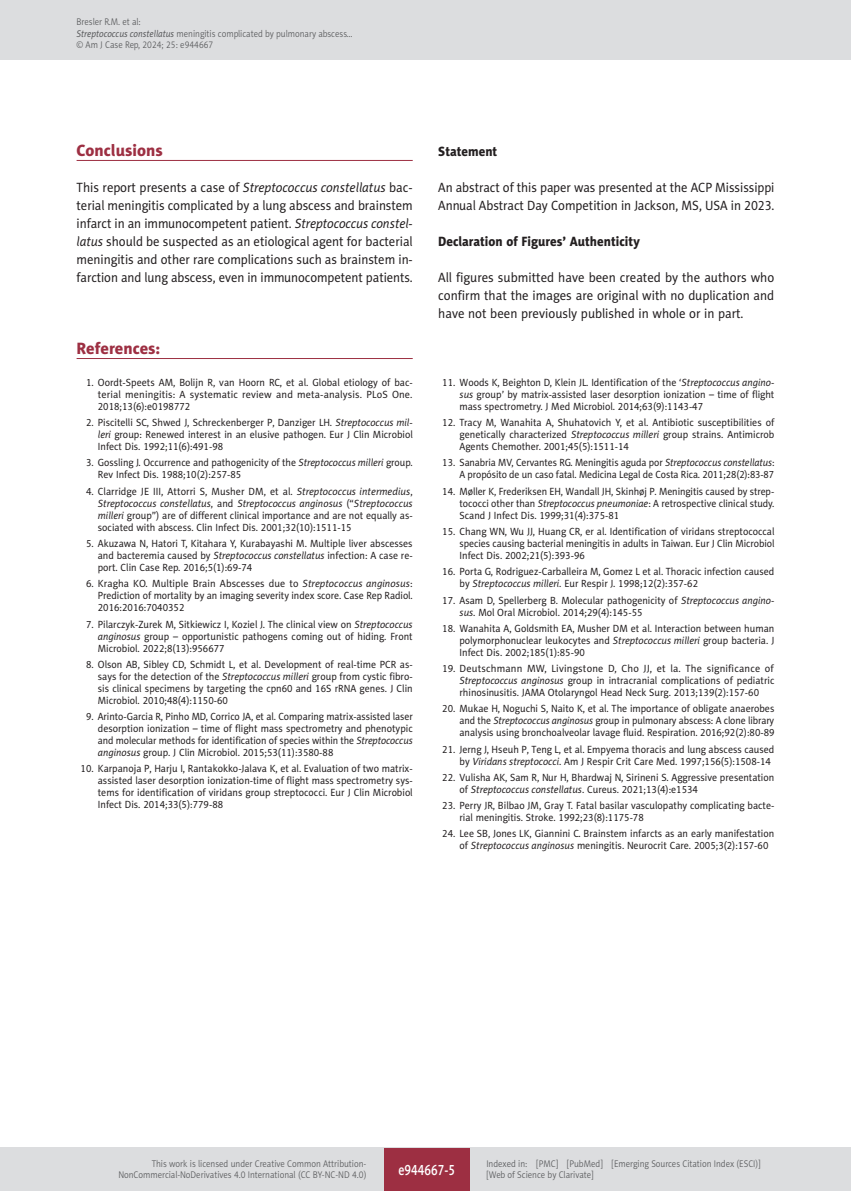
<style>
.page{position:relative;width:851px;height:1191px;background:#fff}
.page>*{position:absolute;margin:0;border:0;box-sizing:border-box;transform-origin:0 0}
.AJCR_Headline_1{font:16.5px "Naomi Sans EFN Heavy";color:#9d2f42}
.AJCR_Referencje_Tytul{font:16.5px "Naomi Sans EFN Heavy";color:#9d2f42}
.t1{font:15px "Naomi Sans EFN Medium";color:#fff;scale:.8 1}
.AJCR_Body{font:13.5px/18px "Naomi Sans EFN";letter-spacing:-.005em;color:#231f20;text-align:justify;scale:.95 1}
.AJCR_Body-2{font:13.5px/18px "Naomi Sans EFN";letter-spacing:-.005em;color:#231f20;scale:.94 1}
.AJCR_Headline_2{font:13.5px "Naomi Sans EFN Heavy";color:#231f20;scale:.95 1}
.AJCR_Referencje_punkt{font:10.5px/12px "Naomi Sans EFN";color:#231f20;text-align:justify;scale:.95 1}
.AJCR_Referencje_punkt-2{font:10.5px/12px "Naomi Sans EFN";color:#231f20;text-align:justify;scale:.94 1}
.AJCR_Referencje_punkt-3{font:10.5px/12px "Naomi Sans EFN";color:#231f20;text-align:justify}
.AJCR_Referencje_punkt-4{font:10.5px/12px "Naomi Sans EFN";color:#231f20;text-align:justify;scale:.96 1}
.AJCR_Referencje_punkt-5{font:10.5px/12px "Naomi Sans EFN";color:#231f20;text-align:right;scale:.93 1}
.t2{font:9.75px/11.2px "Naomi Sans EFN Light";color:#57585a;scale:.9 1}
.s1{font-family:"Naomi Sans EFN";font-style:italic}
.s2{font-style:italic}
</style>
<div class="page">
<hr style="left:77px;top:160px;width:335px;height:1px;background:#9d2f42">
<hr style="left:77px;top:358px;width:335px;height:1px;background:#9d2f42">
<div style="left:0;top:0;width:850px;height:60px;background:#dcdddf"></div>
<div style="left:0;top:1148px;width:850px;height:43px;background:#dcdddf"></div>
<div style="left:384px;top:1147px;width:85px;height:43px;background:#9d2f42"></div>
<p class="t2" style="left:77px;top:16px;width:308px">Bresler R.M. et al:<br><span class="s1">Streptococcus constellatus</span> meningitis complicated by pulmonary abscess… © Am J Case Rep, 2024; 25: e944667</p>
<p class="AJCR_Headline_1" style="left:77px;top:140px;width:88px">Conclusions</p>
<p class="AJCR_Body" style="left:77px;top:178px;width:355px">This report presents a case of <span class="s2">Streptococcus constellatus</span> bac&shy;terial meningitis complicated by a lung abscess and brainstem infarct in an immunocompetent patient. <span class="s2">Streptococcus constel&shy;latus</span> should be suspected as an etiological agent for bacterial meningitis and other rare complications such as brainstem in&shy;farction and lung abscess, even in immunocompetent patients.</p>
<p class="AJCR_Referencje_Tytul" style="left:77px;top:338px;width:85px">References:</p>
<p class="AJCR_Referencje_punkt" style="left:98px;top:376px;width:333px;text-indent:-12px">1. Oordt-Speets AM, Bolijn R, van Hoorn RC, et al. Global etiology of bac&shy;terial meningitis: A systematic review and meta-analysis. PLoS One.<br>2018;13(6):e0198772</p>
<p class="AJCR_Referencje_punkt" style="left:98px;top:417px;width:333px;text-indent:-12px">2. Piscitelli SC, Shwed J, Schreckenberger P, Danziger LH. <span class="s2">Streptococcus mil&shy;leri</span> group: Renewed interest in an elusive pathogen. Eur J Clin Microbiol Infect Dis. 1992;11(6):491-98</p>
<p class="AJCR_Referencje_punkt-2" style="left:98px;top:457px;width:336px;text-indent:-12px">3. Gossling J. Occurrence and pathogenicity of the <span class="s2">Streptococcus milleri</span> group.<br>Rev Infect Dis. 1988;10(2):257-85</p>
<p class="AJCR_Referencje_punkt-4" style="left:98px;top:485px;width:329px;text-indent:-12px">4. Clarridge JE III, Attorri S, Musher DM, et al. <span class="s2">Streptococcus intermedius</span>, <span class="s2">Streptococcus constellatus</span>, and <span class="s2">Streptococcus anginosus</span> (“<span class="s2">Streptococcus milleri</span> group”) are of different clinical importance and are not equally as&shy;sociated with abscess. Clin Infect Dis. 2001;32(10):1511-15</p>
<p class="AJCR_Referencje_punkt" style="left:98px;top:537px;width:333px;text-indent:-12px">5. Akuzawa N, Hatori T, Kitahara Y, Kurabayashi M. Multiple liver abscesses and bacteremia caused by <span class="s2">Streptococcus constellatus</span> infection: A case re&shy;port. Clin Case Rep. 2016;5(1):69-74</p>
<p class="AJCR_Referencje_punkt-3" style="left:98px;top:578px;width:316px;text-indent:-12px">6. Kragha KO. Multiple Brain Abscesses due to <span class="s2">Streptococcus anginosus</span>:<br>Prediction of mortality by an imaging severity index score. Case Rep Radiol.<br>2016:2016:7040352</p>
<p class="AJCR_Referencje_punkt" style="left:98px;top:618px;width:333px;text-indent:-12px">7. Pilarczyk-Zurek M, Sitkiewicz I, Koziel J. The clinical view on <span class="s2">Streptococcus anginosus</span> group – opportunistic pathogens coming out of hiding. Front Microbiol. 2022;8(13):956677</p>
<p class="AJCR_Referencje_punkt" style="left:98px;top:658px;width:333px;text-indent:-12px">8. Olson AB, Sibley CD, Schmidt L, et al. Development of real-time PCR as&shy;says for the detection of the <span class="s2">Streptococcus milleri</span> group from cystic fibro&shy;sis clinical specimens by targeting the cpn60 and 16S rRNA genes. J Clin Microbiol. 2010;48(4):1150-60</p>
<p class="AJCR_Referencje_punkt-2" style="left:98px;top:710px;width:336px;text-indent:-12px">9. Arinto-Garcia R, Pinho MD, Corrico JA, et al. Comparing matrix-assisted laser desorption ionization – time of flight mass spectrometry and phenotypic and molecular methods for identification of species within the <span class="s2">Streptococcus anginosus</span> group. J Clin Microbiol. 2015;53(11):3580-88</p>
<p class="AJCR_Referencje_punkt" style="left:98px;top:763px;width:333px;text-indent:-17px">10. Karpanoja P, Harju I, Rantakokko-Jalava K, et al. Evaluation of two matrix&shy;assisted laser desorption ionization-time of flight mass spectrometry sys&shy;tems for identification of viridans group streptococci. Eur J Clin Microbiol Infect Dis. 2014;33(5):779-88</p>
<p class="AJCR_Headline_2" style="left:438px;top:143px;width:64px">Statement</p>
<p class="AJCR_Body-2" style="left:438px;top:178px;width:359px">An abstract of this paper was presented at the ACP Mississippi<br>Annual Abstract Day Competition in Jackson, MS, USA in 2023.</p>
<p class="AJCR_Headline_2" style="left:438px;top:233px;width:214px">Declaration of Figures’ Authenticity</p>
<p class="AJCR_Body" style="left:438px;top:268px;width:355px">All figures submitted have been created by the authors who confirm that the images are original with no duplication and have not been previously published in whole or in part.</p>
<p class="AJCR_Referencje_punkt" style="left:459px;top:376px;width:333px;text-indent:-17px">11. Woods K, Beighton D, Klein JL. Identification of the ‘<span class="s2">Streptococcus angino&shy;sus</span> group’ by matrix-assisted laser desorption ionization – time of flight mass spectrometry. J Med Microbiol. 2014;63(9):1143-47</p>
<p class="AJCR_Referencje_punkt" style="left:459px;top:417px;width:333px;text-indent:-17px">12. Tracy M, Wanahita A, Shuhatovich Y, et al. Antibiotic susceptibilities of genetically characterized <span class="s2">Streptococcus milleri</span> group strains. Antimicrob Agents Chemother. 2001;45(5):1511-14</p>
<p class="AJCR_Referencje_punkt-5" style="left:442px;top:457px;width:359px">13. Sanabria MV, Cervantes RG. Meningitis aguda por <span class="s2">Streptococcus constellatus</span>:<br>A propósito de un caso fatal. Medicina Legal de Costa Rica. 2011;28(2):83-87</p>
<p class="AJCR_Referencje_punkt-2" style="left:459px;top:485px;width:336px;text-indent:-17px">14. Møller K, Frederiksen EH, Wandall JH, Skinhøj P. Meningitis caused by strep&shy;tococci other than <span class="s2">Streptococcus pneumoniae</span>: A retrospective clinical study.<br>Scand J Infect Dis. 1999;31(4):375-81</p>
<p class="AJCR_Referencje_punkt" style="left:459px;top:525px;width:333px;text-indent:-17px">15. Chang WN, Wu JJ, Huang CR, er al. Identification of viridans streptococcal species causing bacterial meningitis in adults in Taiwan. Eur J Clin Microbiol Infect Dis. 2002;21(5):393-96</p>
<p class="AJCR_Referencje_punkt" style="left:459px;top:566px;width:333px;text-indent:-17px">16. Porta G, Rodriguez-Carballeira M, Gomez L et al. Thoracic infection caused by <span class="s2">Streptococcus milleri</span>. Eur Respir J. 1998;12(2):357-62</p>
<p class="AJCR_Referencje_punkt" style="left:459px;top:594px;width:333px;text-indent:-17px">17. Asam D, Spellerberg B. Molecular pathogenicity of <span class="s2">Streptococcus angino&shy;sus</span>. Mol Oral Microbiol. 2014;29(4):145-55</p>
<p class="AJCR_Referencje_punkt" style="left:459px;top:622px;width:333px;text-indent:-17px">18. Wanahita A, Goldsmith EA, Musher DM et al. Interaction between human polymorphonuclear leukocytes and <span class="s2">Streptococcus milleri</span> group bacteria. J Infect Dis. 2002;185(1):85-90</p>
<p class="AJCR_Referencje_punkt-3" style="left:459px;top:662px;width:316px;text-indent:-17px">19. Deutschmann MW, Livingstone D, Cho JJ, et la. The significance of <span class="s2">Streptococcus anginosus</span> group in intracranial complications of pediatric rhinosinusitis. JAMA Otolaryngol Head Neck Surg. 2013;139(2):157-60</p>
<p class="AJCR_Referencje_punkt" style="left:459px;top:703px;width:333px;text-indent:-17px">20. Mukae H, Noguchi S, Naito K, et al. The importance of obligate anaerobes and the <span class="s2">Streptococcus anginosus</span> group in pulmonary abscess: A clone library analysis using bronchoalveolar lavage fluid. Respiration. 2016;92(2):80-89</p>
<p class="AJCR_Referencje_punkt" style="left:459px;top:743px;width:333px;text-indent:-17px">21. Jerng J, Hseuh P, Teng L, et al. Empyema thoracis and lung abscess caused by <span class="s2">Viridans streptococci</span>. Am J Respir Crit Care Med. 1997;156(5):1508-14</p>
<p class="AJCR_Referencje_punkt" style="left:459px;top:771px;width:333px;text-indent:-17px">22. Vulisha AK, Sam R, Nur H, Bhardwaj N, Sirineni S. Aggressive presentation of <span class="s2">Streptococcus constellatus</span>. Cureus. 2021;13(4):e1534</p>
<p class="AJCR_Referencje_punkt" style="left:459px;top:799px;width:333px;text-indent:-17px">23. Perry JR, Bilbao JM, Gray T. Fatal basilar vasculopathy complicating bacte&shy;rial meningitis. Stroke. 1992;23(8):1175-78</p>
<p class="AJCR_Referencje_punkt" style="left:459px;top:828px;width:333px;text-indent:-17px">24. Lee SB, Jones LK, Giannini C. Brainstem infarcts as an early manifestation of <span class="s2">Streptococcus anginosus</span> meningitis. Neurocrit Care. 2005;3(2):157-60</p>
<p class="t2" style="left:118px;top:1158px;width:277px;text-align:right">This work is licensed under Creative Common Attribution-<br>NonCommercial-NoDerivatives 4.0 International (CC BY-NC-ND 4.0)</p>
<h2 class="t1" style="left:398px;top:1160px;width:72px">e944667-5</h2>
<p class="t2" style="left:486px;top:1158px;width:306px">Indexed in: [PMC] [PubMed] [Emerging Sources Citation Index (ESCI)] [Web of Science by Clarivate]</p>
</div>
